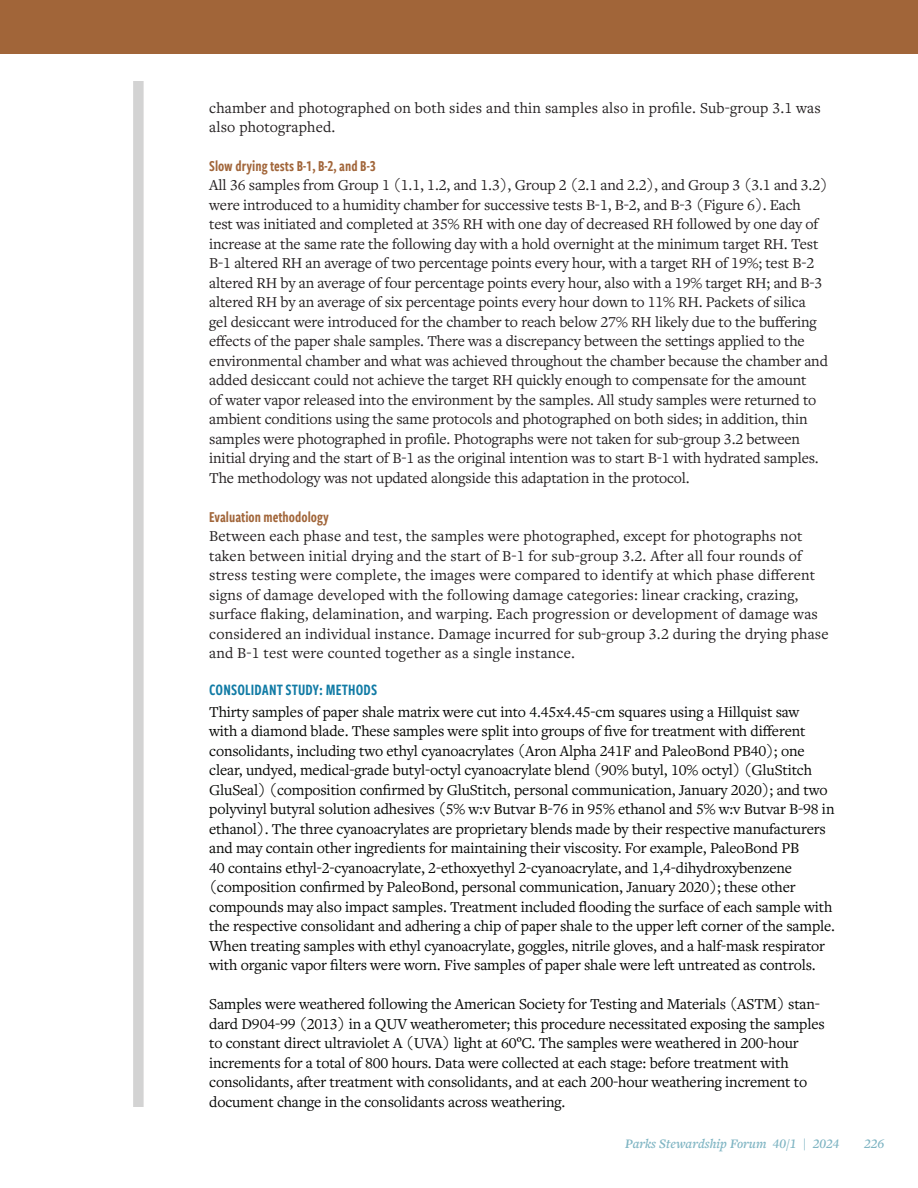
<style>
.page{position:relative;width:918px;height:1188px;background:#fff}
.page>*{position:absolute;margin:0;border:0;box-sizing:border-box;transform-origin:0 0}
.t1{font:16.5px "Freight Sans Cmp Pro Semi";letter-spacing:.01em;color:#117ba5}
.t2{font:15.75px/19.5px "Freight Text Pro";letter-spacing:-.01em;color:#040503}
.t3{font:15.75px/19.5px "Freight Text Pro";letter-spacing:-.01em;color:#231f20}
.t4{font:15.75px/19.5px "Freight Text Pro";letter-spacing:.01em;color:#231f20}
.t5{font:15.75px "Freight Sans Cmp Pro Semi";color:#a16539}
.t6{font:italic 600 13.5px "Freight Text Pro";color:#80b5c3}
.s1{font-family:"Times New Roman"}
</style>
<div class="page">
<div style="left:0;top:0;width:918px;height:54px;background:#a16539"></div>
<div style="left:133px;top:81px;width:11px;height:1026px;background:#d3d3d3"></div>
<p class="t4" style="left:209px;top:97px;width:613px">chamber and photographed on both sides and thin samples also in profile. Sub-group 3.1 was also photographed.</p>
<p class="t5" style="left:209px;top:155px;width:168px">Slow drying tests B-1, B-2, and B-3</p>
<p class="t3" style="left:209px;top:175px;width:620px">All 36 samples from Group 1 (1.1, 1.2, and 1.3), Group 2 (2.1 and 2.2), and Group 3 (3.1 and 3.2) were introduced to a humidity chamber for successive tests B-1, B-2, and B-3 (Figure 6). Each test was initiated and completed at 35% RH with one day of decreased RH followed by one day of increase at the same rate the following day with a hold overnight at the minimum target RH. Test B-1 altered RH an average of two percentage points every hour, with a target RH of 19%; test B-2 altered RH by an average of four percentage points every hour, also with a 19% target RH; and B-3 altered RH by an average of six percentage points every hour down to 11% RH. Packets of silica<br>gel desiccant were introduced for the chamber to reach below 27% RH likely due to the buffering effects of the paper shale samples. There was a discrepancy between the settings applied to the environmental chamber and what was achieved throughout the chamber because the chamber and added desiccant could not achieve the target RH quickly enough to compensate for the amount<br>of water vapor released into the environment by the samples. All study samples were returned to ambient conditions using the same protocols and photographed on both sides; in addition, thin samples were photographed in profile. Photographs were not taken for sub-group 3.2 between initial drying and the start of B-1 as the original intention was to start B-1 with hydrated samples.<br>The methodology was not updated alongside this adaptation in the protocol.</p>
<p class="t5" style="left:209px;top:506px;width:121px">Evaluation methodology</p>
<p class="t4" style="left:209px;top:526px;width:621px">Between each phase and test, the samples were photographed, except for photographs not taken between initial drying and the start of B-1 for sub-group 3.2. After all four rounds of stress testing were complete, the images were compared to identify at which phase different signs of damage developed with the following damage categories: linear cracking, crazing, surface flaking, delamination, and warping. Each progression or development of damage was considered an individual instance. Damage incurred for sub-group 3.2 during the drying phase and B-1 test were counted together as a single instance.</p>
<p class="t1" style="left:209px;top:679px;width:170px">CONSOLIDANT STUDY: METHODS</p>
<p class="t2" style="left:209px;top:702px;width:627px">Thirty samples of paper shale matrix were cut into 4.45x4.45-cm squares using a Hillquist saw<br>with a diamond blade. These samples were split into groups of five for treatment with different consolidants, including two ethyl cyanoacrylates (Aron Alpha 241F and PaleoBond PB40); one clear, undyed, medical-grade butyl-octyl cyanoacrylate blend (90% butyl, 10% octyl) (GluStitch GluSeal) (composition confirmed by GluStitch, personal communication, January 2020); and two polyvinyl butyral solution adhesives (5% w:v Butvar B-76 in 95% ethanol and 5% w:v Butvar B-98 in ethanol). The three cyanoacrylates are proprietary blends made by their respective manufacturers and may contain other ingredients for maintaining their viscosity. For example, PaleoBond PB<br>40 contains ethyl-2-cyanoacrylate, 2-ethoxyethyl 2-cyanoacrylate, and 1,4-dihydroxybenzene (composition confirmed by PaleoBond, personal communication, January 2020); these other compounds may also impact samples. Treatment included flooding the surface of each sample with the respective consolidant and adhering a chip of paper shale to the upper left corner of the sample.<br>When treating samples with ethyl cyanoacrylate, goggles, nitrile gloves, and a half-mask respirator with organic vapor filters were worn. Five samples of paper shale were left untreated as controls.</p>
<p class="t2" style="left:209px;top:994px;width:617px">Samples were weathered following the American Society for Testing and Materials (ASTM) stan&shy;dard D904-99 (2013) in a QUV weatherometer; this procedure necessitated exposing the samples to constant direct ultraviolet A (UVA) light at 60<span class="s1">º</span>C. The samples were weathered in 200-hour increments for a total of 800 hours. Data were collected at each stage: before treatment with consolidants, after treatment with consolidants, and at each 200-hour weathering increment to document change in the consolidants across weathering.</p>
<p class="t6" style="left:625px;top:1134px;width:216px">Parks Stewardship Forum 40/1 | 2024</p>
<p class="t6" style="left:864px;top:1134px;width:22px">226</p>
</div>
